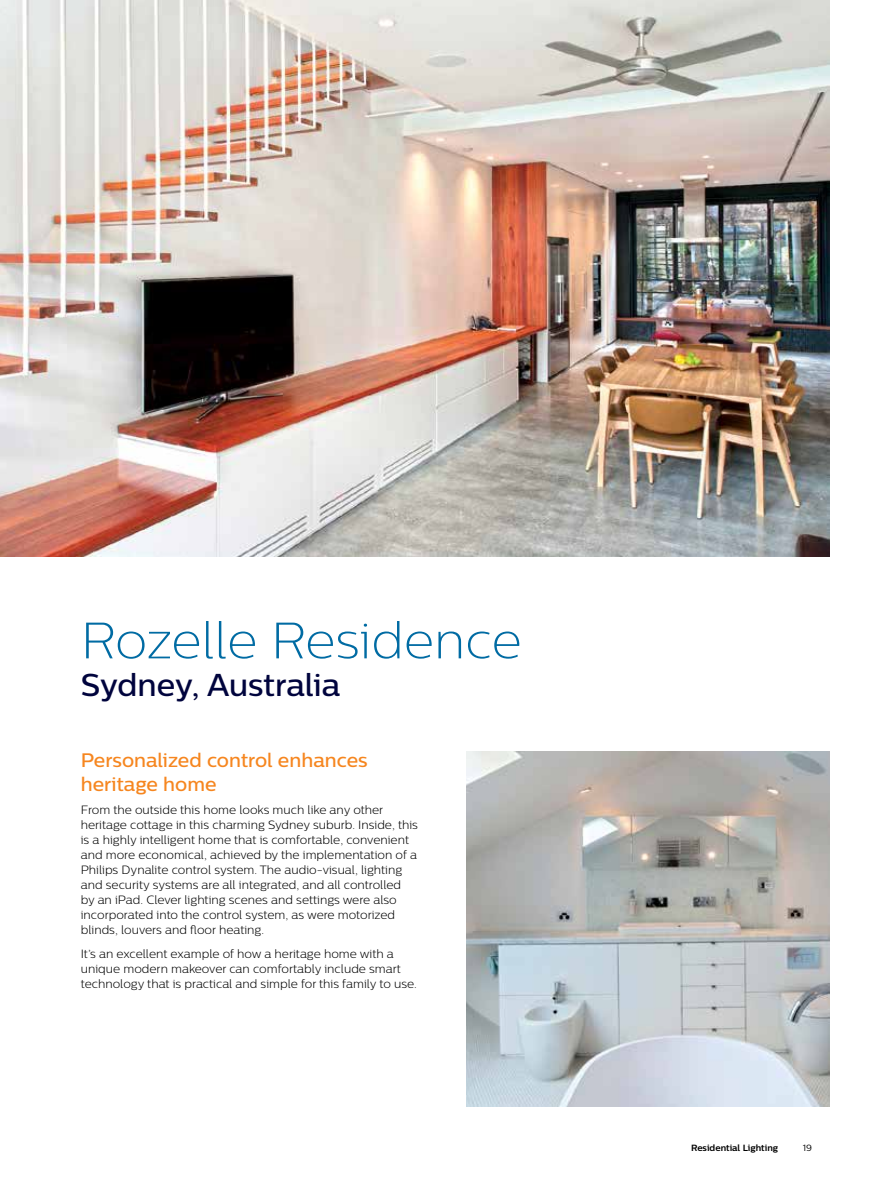
<style>
.page{position:relative;width:893px;height:1187px;background:#fff}
.page>*{position:absolute;margin:0;border:0;box-sizing:border-box;transform-origin:0 0}
.t1{font:51px "Centrale Sans X Light";letter-spacing:-.005em;color:#006ba3}
.t2{font:500 31.5px "Centrale Sans";letter-spacing:-.01em;color:#00043d}
.t3{font:500 19.5px/24px "Centrale Sans";color:#f6861f}
.t4{font:300 12px/15px "Centrale Sans";color:#000}
.t5{font:700 9px "Centrale Sans";color:#000}
.t6{font:9px "Centrale Sans";color:#000}
</style>
<div class="page">
<img style="left:0;top:0;width:829px;height:556px">
<img style="left:466px;top:752px;width:363px;height:354px">
<h1 class="t1" style="left:81px;top:611px;width:442px">Rozelle Residence</h1>
<h2 class="t2" style="left:81px;top:666px;width:261px">Sydney, Australia</h2>
<h3 class="t3" style="left:81px;top:747px;width:288px">Personalized control enhances heritage home</h3>
<p class="t4" style="left:81px;top:802px;width:339px">From the outside this home looks much like any other heritage cottage in this charming Sydney suburb. Inside, this is a highly intelligent home that is comfortable, convenient and more economical, achieved by the implementation of a Philips Dynalite control system. The audio-visual, lighting and security systems are all integrated, and all controlled by an iPad. Clever lighting scenes and settings were also incorporated into the control system, as were motorized blinds, louvers and floor heating.</p>
<p class="t4" style="left:81px;top:945px;width:338px">It’s an excellent example of how a heritage home with a unique modern makeover can comfortably include smart technology that is practical and simple for this family to use.</p>
<p class="t5" style="left:691px;top:1142px;width:89px">Residential Lighting</p>
<p class="t6" style="left:803px;top:1142px;width:11px">19</p>
</div>
